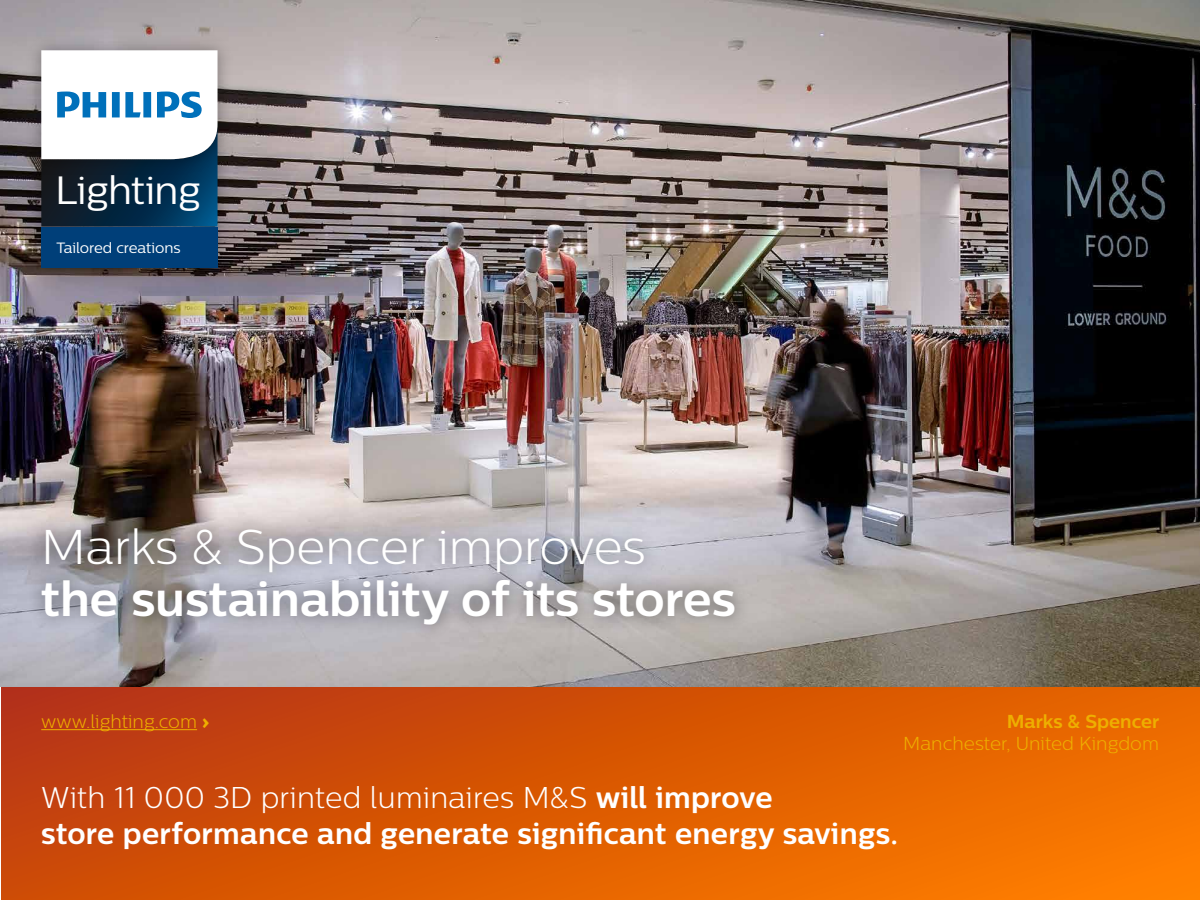
<style>
.page{position:relative;width:1200px;height:900px;background:#fff}
.page>*{position:absolute;margin:0;border:0;box-sizing:border-box;transform-origin:0 0}
.t1{font:700 48.75px "Centrale Sans";color:#fff}
.t2{font:300 48.75px "Centrale Sans";color:#fff}
.t3{font:39.38px "Centrale Sans";letter-spacing:-.02em;color:#fff}
.t4{font:700 30px/36px "Centrale Sans";letter-spacing:.01em;color:#fff}
.t5{font:300 18.75px "Centrale Sans";color:#eeaf00}
.t6{font:700 18.75px "Centrale Sans";color:#eeaf00}
.t7{font:14.88px "Centrale Sans";letter-spacing:-.01em;color:#fff}
.s1{font-family:"Centrale Sans X Bold";font-weight:400}
.s2{font-weight:300}
</style>
<div class="page">
<img style="left:0;top:0;width:1200px;height:687px">
<svg style="left:1px;top:688px;width:1199px;height:212px;background:#db5904"></svg>
<hr style="left:41px;top:729px;width:156px;height:1px;background:#eeaf00">
<div style="left:26px;top:513px;width:725px;height:128px;background:#000;opacity:.5"></div>
<img style="left:20px;top:181px;width:219px;height:24px">
<img style="left:20px;top:29px;width:219px;height:152px">
<svg style="left:41px;top:50px;width:177px;height:155px"></svg>
<img style="left:20px;top:205px;width:219px;height:84px">
<div style="left:41px;top:227px;width:177px;height:41px;background:#003f79"></div>
<h2 class="t3" style="left:55px;top:167px;width:147px">Lighting</h2>
<p class="t7" style="left:56px;top:239px;width:126px">Tailored creations</p>
<h1 class="t2" style="left:41px;top:519px;width:606px">Marks &amp; Spencer improves</h1>
<h1 class="t1" style="left:41px;top:569px;width:696px">the sustainability of its stores</h1>
<p class="t5" style="left:41px;top:711px;width:170px">www.lighting.com <span class="s1">›</span></p>
<p class="t6" style="left:1007px;top:710px;width:154px">Marks &amp; Spencer</p>
<p class="t5" style="left:903px;top:733px;width:257px">Manchester, United Kingdom</p>
<p class="t4" style="left:41px;top:779px;width:858px"><span class="s2">With 11 000 3D printed luminaires M&amp;S</span> will improve<br>store performance and generate significant energy savings.</p>
</div>
